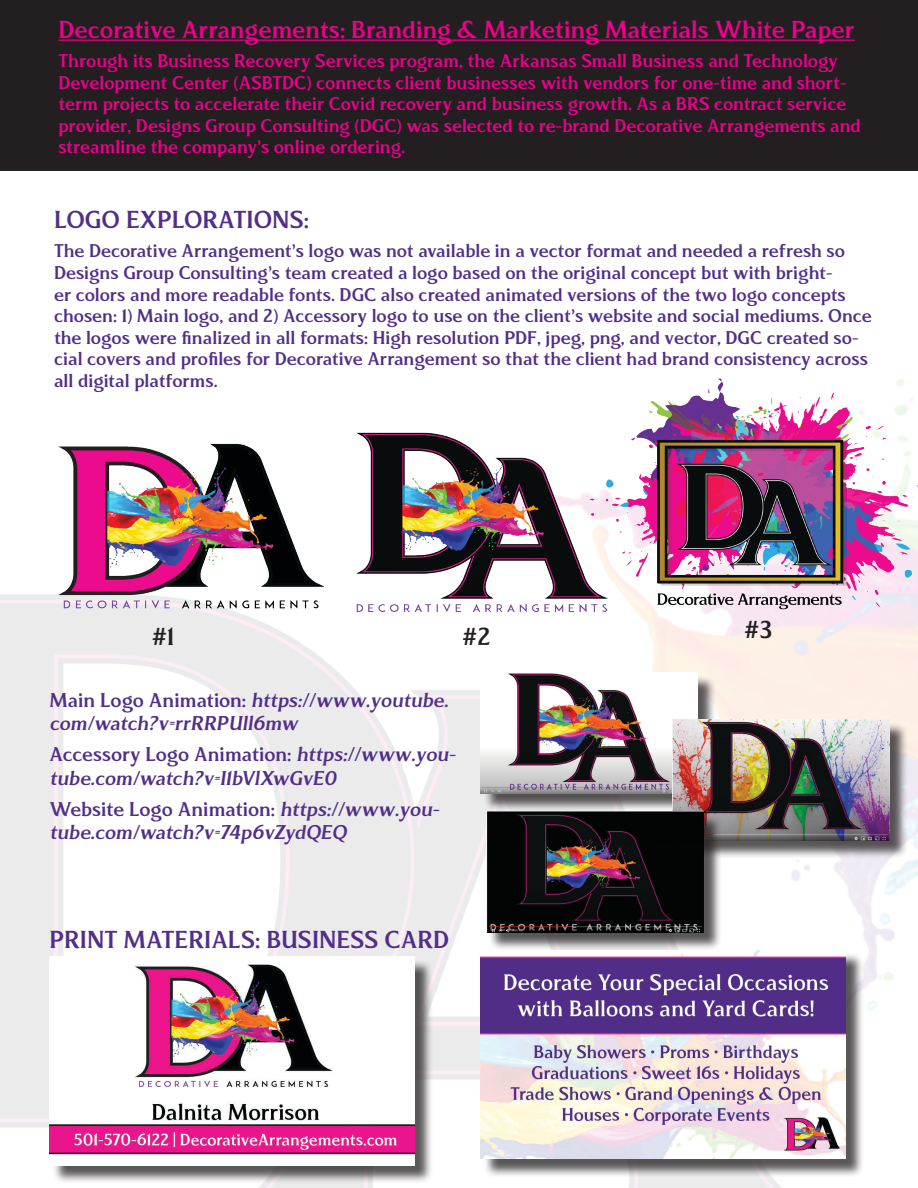
<style>
.page{position:relative;width:918px;height:1188px;background:#fff}
.page>*{position:absolute;margin:0;border:0;box-sizing:border-box;transform-origin:0 0}
.t1{font:500 24px "Revans";color:#ec008c}
.t2{font:500 24px "Revans";color:#512e88}
.t3{font:500 24px "Revans";color:#231f20}
.t4{font:500 19.5px/23.4px "Revans";color:#512e88}
.t5{font:500 18px/21.6px "Revans";color:#512e88}
.t6{font:500 18px/21.6px "Revans";color:#ec008c}
</style>
<div class="page">
<img style="left:0;top:594px;width:885px;height:594px">
<img style="left:54px;top:443px;width:270px;height:177px">
<img style="left:342px;top:432px;width:236px;height:188px">
<img style="left:578px;top:378px;width:340px;height:249px">
<div style="left:483px;top:953px;width:381px;height:224px;background:#231f20;opacity:.75"></div>
<img style="left:480px;top:950px;width:365px;height:209px">
<div style="left:0;top:0;width:918px;height:171px;background:#231f20"></div>
<hr style="left:58px;top:40px;width:797px;height:1px;background:#ec008c">
<div style="left:52px;top:959px;width:381px;height:225px;background:#231f20;opacity:.75"></div>
<img style="left:50px;top:957px;width:364px;height:208px">
<div style="left:483px;top:675px;width:234px;height:138px;background:#231f20;opacity:.75"></div>
<img style="left:480px;top:673px;width:218px;height:121px">
<div style="left:674px;top:722px;width:234px;height:138px;background:#231f20;opacity:.75"></div>
<img style="left:672px;top:720px;width:218px;height:121px">
<div style="left:488px;top:814px;width:234px;height:137px;background:#231f20;opacity:.75"></div>
<img style="left:486px;top:811px;width:217px;height:121px">
<p class="t1" style="left:58px;top:16px;width:798px">Decorative Arrangements: Branding &amp; Marketing Materials White Paper</p>
<p class="t6" style="left:58px;top:50px;width:804px">Through its Business Recovery Services program, the Arkansas Small Business and Technology Development Center (ASBTDC) connects client businesses with vendors for one-time and short&shy;term projects to accelerate their Covid recovery and business growth. As a BRS contract service provider, Designs Group Consulting (DGC) was selected to re-brand Decorative Arrangements and streamline the company’s online ordering.</p>
<p class="t2" style="left:54px;top:206px;width:257px">LOGO EXPLORATIONS:</p>
<p class="t5" style="left:54px;top:241px;width:819px">The Decorative Arrangement’s logo was not available in a vector format and needed a refresh so Designs Group Consulting’s team created a logo based on the original concept but with bright-<br>er colors and more readable fonts. DGC also created animated versions of the two logo concepts chosen: 1) Main logo, and 2) Accessory logo to use on the client’s website and social mediums. Once the logos were finalized in all formats: High resolution PDF, jpeg, png, and vector, DGC created so&shy;cial covers and profiles for Decorative Arrangement so that the client had brand consistency across all digital platforms.</p>
<p class="t3" style="left:152px;top:623px;width:24px">#1</p>
<p class="t3" style="left:462px;top:623px;width:30px">#2</p>
<p class="t3" style="left:744px;top:615px;width:30px">#3</p>
<p class="t4" style="left:50px;top:689px;width:404px">M a i n Lo g o A n i m at i o n : https://www.youtube. com/watch?v=rrRRPUll6mw</p>
<p class="t4" style="left:50px;top:743px;width:411px">Accessory Logo Animation: https://www.you&shy;tube.com/watch?v=I1bVlXwGvE0</p>
<p class="t4" style="left:50px;top:798px;width:395px">Website Logo Animation: https://www.you&shy;tube.com/watch?v=74p6vZydQEQ</p>
<p class="t2" style="left:50px;top:926px;width:401px">PRINT MATERIALS: BUSINESS CARD</p>
</div>
